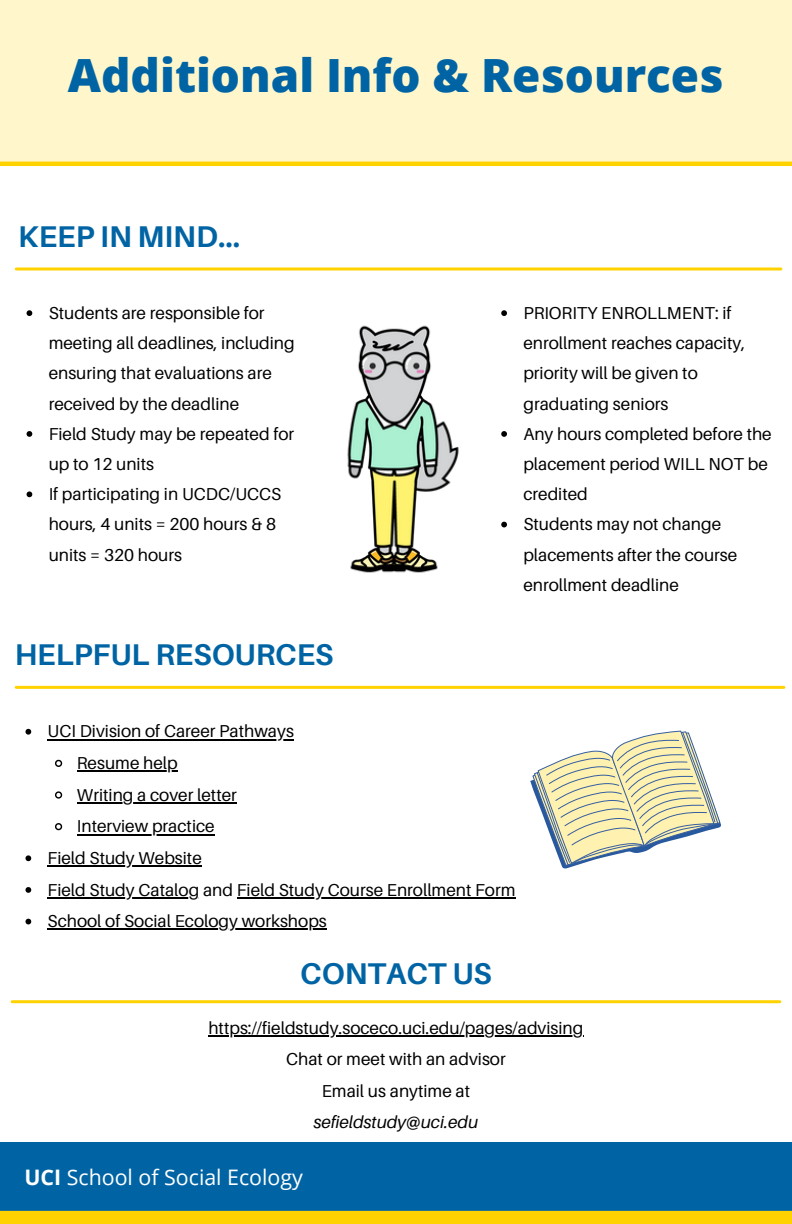
<style>
.page{position:relative;width:792px;height:1224px;background:#fff}
.page>*{position:absolute;margin:0;border:0;box-sizing:border-box;transform-origin:0 0}
.t1{font:800 45.8px "Open Sans";color:#0064a4}
.t2{font:700 30px "Aileron";color:#0064a4}
.t3{font:21.4px "Open Sans";color:#fff}
.t4{font:17.2px/30.2px "Aileron";color:#000}
.t5{font:italic 17.2px "Aileron";color:#000}
.s1{font-weight:700}
</style>
<div class="page">
<div style="left:0;top:1143px;width:792px;height:68px;background:#0064a4"></div>
<div style="left:0;top:1211px;width:792px;height:13px;background:#ffd200"></div>
<hr style="left:16px;top:267px;width:765px;height:3px;background:#ffd200">
<hr style="left:16px;top:686px;width:768px;height:3px;background:#ffd200">
<div style="left:0;top:0;width:792px;height:162px;background:#fff6cc"></div>
<hr style="left:0;top:162px;width:792px;height:4px;background:#ffd200">
<hr style="left:12px;top:1000px;width:768px;height:3px;background:#ffd200">
<svg style="left:530px;top:731px;width:191px;height:138px"></svg>
<svg style="left:27px;top:310px;width:5px;height:6px"></svg>
<svg style="left:27px;top:431px;width:5px;height:6px"></svg>
<svg style="left:27px;top:491px;width:5px;height:6px"></svg>
<svg style="left:25px;top:729px;width:6px;height:6px"></svg>
<hr style="left:48px;top:739px;width:246px;height:1px;background:#000">
<svg style="left:55px;top:759px;width:8px;height:8px"></svg>
<hr style="left:77px;top:771px;width:101px;height:1px;background:#000">
<svg style="left:55px;top:791px;width:8px;height:8px"></svg>
<hr style="left:77px;top:802px;width:160px;height:2px;background:#000">
<svg style="left:55px;top:823px;width:8px;height:8px"></svg>
<hr style="left:77px;top:834px;width:138px;height:1px;background:#000">
<svg style="left:25px;top:855px;width:6px;height:6px"></svg>
<hr style="left:48px;top:865px;width:154px;height:2px;background:#000">
<svg style="left:25px;top:887px;width:6px;height:6px"></svg>
<hr style="left:48px;top:897px;width:151px;height:2px;background:#000">
<hr style="left:237px;top:897px;width:279px;height:2px;background:#000">
<svg style="left:25px;top:919px;width:6px;height:5px"></svg>
<hr style="left:48px;top:929px;width:279px;height:1px;background:#000">
<hr style="left:208px;top:1035px;width:376px;height:1px;background:#000">
<img style="left:347px;top:310px;width:160px;height:263px">
<p class="t1" style="left:68px;top:43px;width:657px">Additional Info &amp; Resources</p>
<p class="t2" style="left:18px;top:218px;width:223px">KEEP IN MIND...</p>
<p class="t4" style="left:49px;top:297px;width:248px">Students are responsible for meeting all deadlines, including ensuring that evaluations are received by the deadline</p>
<p class="t4" style="left:49px;top:418px;width:247px">Field Study may be repeated for up to 12 units</p>
<p class="t4" style="left:49px;top:479px;width:234px">If participating in UCDC/UCCS hours, 4 units = 200 hours &amp; 8 units = 320 hours</p>
<p class="t2" style="left:15px;top:636px;width:320px">HELPFUL RESOURCES</p>
<p class="t4" style="left:523px;top:297px;width:223px">PRIORITY ENROLLMENT: if enrollment reaches capacity, priority will be given to graduating seniors</p>
<p class="t4" style="left:523px;top:418px;width:250px">Any hours completed before the placement period WILL NOT be credited</p>
<p class="t4" style="left:523px;top:509px;width:215px">Students may not change placements after the course enrollment deadline</p>
<p class="t4" style="left:48px;top:716px;width:248px">UCI Division of Career Pathways</p>
<p class="t4" style="left:77px;top:748px;width:102px">Resume help</p>
<p class="t4" style="left:77px;top:779px;width:161px">Writing a cover letter</p>
<p class="t4" style="left:77px;top:811px;width:139px">Interview practice</p>
<p class="t4" style="left:48px;top:843px;width:156px">Field Study Website</p>
<p class="t4" style="left:48px;top:874px;width:469px">Field Study Catalog and Field Study Course Enrollment Form</p>
<p class="t4" style="left:48px;top:906px;width:281px">School of Social Ecology workshops</p>
<p class="t2" style="left:300px;top:955px;width:193px">CONTACT US</p>
<p class="t4" style="left:208px;top:1012px;width:377px">https://fieldstudy.soceco.uci.edu/pages/advising</p>
<p class="t4" style="left:286px;top:1044px;width:221px">Chat or meet with an advisor</p>
<p class="t4" style="left:322px;top:1075px;width:150px">Email us anytime at</p>
<p class="t5" style="left:314px;top:1112px;width:166px">sefieldstudy@uci.edu</p>
<p class="t3" style="left:24px;top:1162px;width:280px"><span class="s1">UCI</span> School of Social Ecology</p>
</div>
